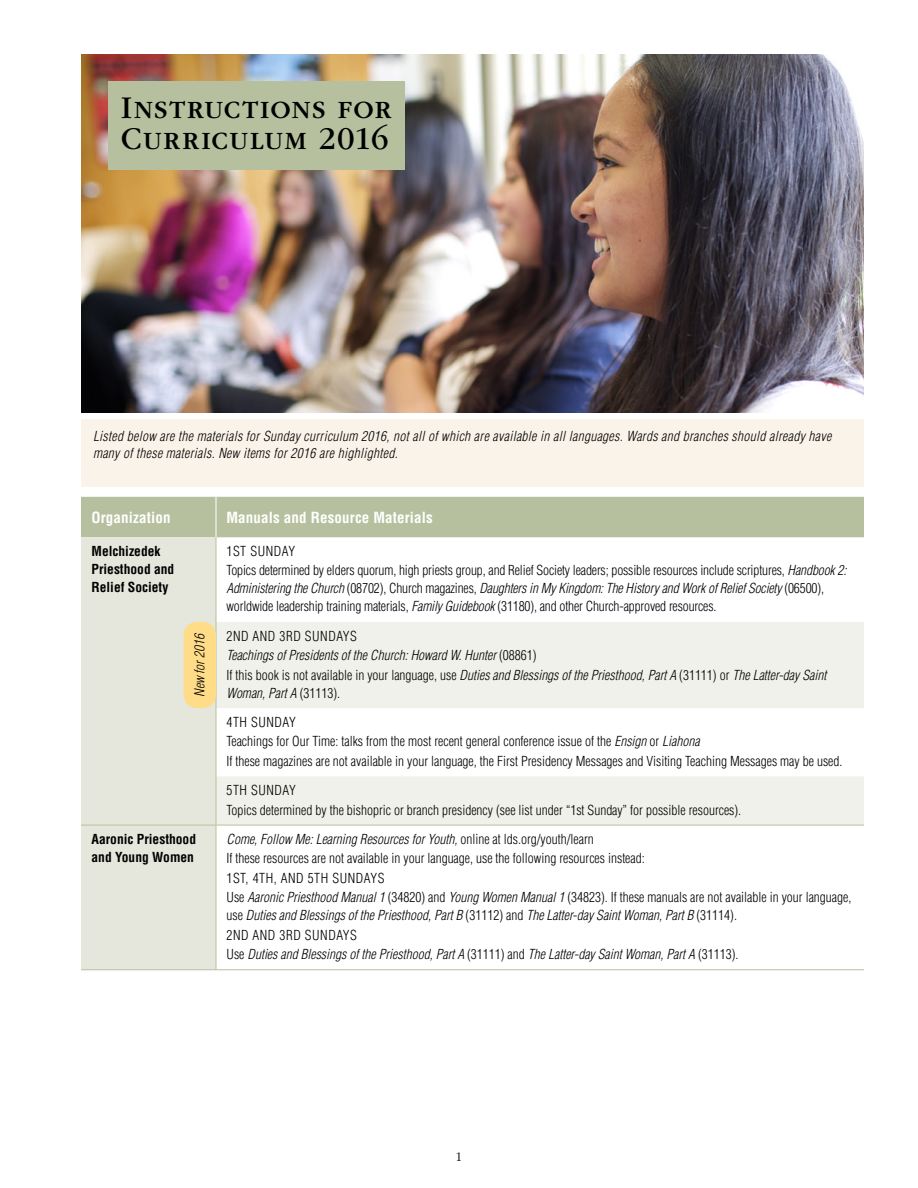
<style>
.page{position:relative;width:918px;height:1188px;background:#fff}
.page>*{position:absolute;margin:0;border:0;box-sizing:border-box;transform-origin:0 0}
.FIGtable_title{font:33px/31.5px "Garamondlds Lat";letter-spacing:.025em;color:#000}
.TBLHEAD_para{font:700 condensed 15px "Helveticalds Lat";letter-spacing:.01em;color:#fff}
.TBLDATA_para{font:300 condensed 13.5px/18px "Helveticalds Lat";color:#000}
.TBLDATA_para-2{font:italic 300 condensed 13.5px/18px "Helveticalds Lat";color:#000}
.FIGtable_para_first{font:italic 300 condensed 13.5px/16.5px "Helveticalds Lat";letter-spacing:.025em;color:#000}
.TBLDATA_para-3{font:300 condensed 13.5px "Helveticalds Lat";letter-spacing:.04em;color:#000}
.TBLDATA_para-4{font:700 condensed 13.5px/18px "Helveticalds Lat";color:#000}
.INFO_para_first{font:italic 300 condensed 13.5px "Helveticalds Lat";color:#000}
.t1{font:300 13.5px "Garamondlds Lat";color:#000}
.s1{font-style:italic}
.s2{font-style:normal}
</style>
<div class="page">
<img style="left:81px;top:54px;width:783px;height:358px">
<div style="left:81px;top:497px;width:783px;height:40px;background:#b7c09e"></div>
<div style="left:81px;top:537px;width:135px;height:432px;background:#e6e7dc"></div>
<svg style="left:217px;top:622px;width:647px;height:203px;fill:#f1f1eb"></svg>
<hr style="left:216px;top:497px;width:1px;height:40px;background:#fff">
<hr style="left:216px;top:537px;width:1px;height:85px;background:#b7c09e">
<hr style="left:216px;top:622px;width:1px;height:86px;background:#b7c09e">
<hr style="left:216px;top:708px;width:1px;height:68px;background:#b7c09e">
<hr style="left:81px;top:825px;width:135px;height:1px;background:#b7c09e">
<hr style="left:216px;top:825px;width:1px;height:144px;background:#b7c09e">
<hr style="left:216px;top:776px;width:1px;height:49px;background:#b7c09e">
<hr style="left:216px;top:825px;width:648px;height:1px;background:#b7c09e">
<hr style="left:216px;top:969px;width:648px;height:1px;background:#b7c09e">
<hr style="left:81px;top:969px;width:135px;height:1px;background:#b7c09e">
<div style="left:81px;top:419px;width:783px;height:68px;background:#f9f3e9"></div>
<div style="left:109px;top:81px;width:296px;height:88px;background:#b7c09e"></div>
<div style="left:184px;top:622px;width:32px;height:86px;background:#ffdc88;border-radius:14px"></div>
<p class="FIGtable_title" style="left:121px;top:91px;width:272px">Instructions for<br>Curriculum 2016</p>
<p class="FIGtable_para_first" style="left:93px;top:428px;width:740px">Listed below are the materials for Sunday curriculum 2016, not all of which are available in all languages. Wards and branches should already have many of these materials. New items for 2016 are highlighted.</p>
<p class="TBLHEAD_para" style="left:92px;top:504px;width:81px">Organization</p>
<p class="TBLHEAD_para" style="left:226px;top:504px;width:208px">Manuals and Resource Materials</p>
<p class="TBLDATA_para-4" style="left:92px;top:541px;width:84px">Melchizedek<br>Priesthood and<br>Relief Society</p>
<p class="TBLDATA_para-3" style="left:226px;top:540px;width:70px">1ST SUNDAY</p>
<p class="TBLDATA_para" style="left:226px;top:561px;width:621px">Topics determined by elders quorum, high priests group, and Relief Society leaders; possible resources include scriptures, <span class="s1">Handbook 2:<br>Administering the Church</span> (08702), Church magazines, <span class="s1">Daughters in My Kingdom: The History and Work of Relief Society</span> (06500), worldwide leadership training materials, <span class="s1">Family Guidebook</span> (31180), and other Church-approved resources.</p>
<p class="TBLDATA_para-3" style="left:226px;top:625px;width:132px">2ND AND 3RD SUNDAYS</p>
<p class="TBLDATA_para-2" style="left:226px;top:646px;width:312px">Teachings of Presidents of the Church: Howard W. Hunter <span class="s2">(08861)</span></p>
<p class="TBLDATA_para-2" style="left:226px;top:665px;width:601px"><span class="s2">If this book is not available in your language, use</span> Duties and Blessings of the Priesthood, Part A <span class="s2">(31111) or</span> The Latter-day Saint<br>Woman, Part A <span class="s2">(31113).</span></p>
<p class="TBLDATA_para-3" style="left:226px;top:711px;width:71px">4TH SUNDAY</p>
<p class="TBLDATA_para" style="left:226px;top:732px;width:475px">Teachings for Our Time: talks from the most recent general conference issue of the <span class="s1">Ensign</span> or <span class="s1">Liahona</span></p>
<p class="TBLDATA_para" style="left:226px;top:751px;width:618px">If these magazines are not available in your language, the First Presidency Messages and Visiting Teaching Messages may be used.</p>
<p class="TBLDATA_para-3" style="left:226px;top:779px;width:71px">5TH SUNDAY</p>
<p class="TBLDATA_para" style="left:226px;top:800px;width:516px">Topics determined by the bishopric or branch presidency (see list under “1st Sunday” for possible resources).</p>
<p class="INFO_para_first" style="left:189px;top:697px;width:66px;rotate:-90deg">New for 2016</p>
<p class="TBLDATA_para-4" style="left:92px;top:829px;width:106px">Aaronic Priesthood and Young Women</p>
<p class="TBLDATA_para-2" style="left:226px;top:829px;width:369px">Come, Follow Me: Learning Resources for Youth, <span class="s2">online at lds.org/youth/learn</span></p>
<p class="TBLDATA_para" style="left:226px;top:849px;width:420px">If these resources are not available in your language, use the following resources instead:</p>
<p class="TBLDATA_para-3" style="left:226px;top:867px;width:159px">1ST, 4TH, AND 5TH SUNDAYS</p>
<p class="TBLDATA_para-2" style="left:226px;top:888px;width:626px"><span class="s2">Use</span> Aaronic Priesthood Manual 1 <span class="s2">(34820) and</span> Young Women Manual 1 <span class="s2">(34823). If these manuals are not available in your language, use</span> Duties and Blessings of the Priesthood, Part B <span class="s2">(31112) and</span> The Latter-day Saint Woman, Part B <span class="s2">(31114).</span></p>
<p class="TBLDATA_para-3" style="left:226px;top:924px;width:132px">2ND AND 3RD SUNDAYS</p>
<p class="TBLDATA_para-2" style="left:226px;top:945px;width:514px"><span class="s2">Use</span> Duties and Blessings of the Priesthood, Part A <span class="s2">(31111) and</span> The Latter-day Saint Woman, Part A <span class="s2">(31113).</span></p>
<p class="t1" style="left:456px;top:1148px;width:8px">1</p>
</div>
